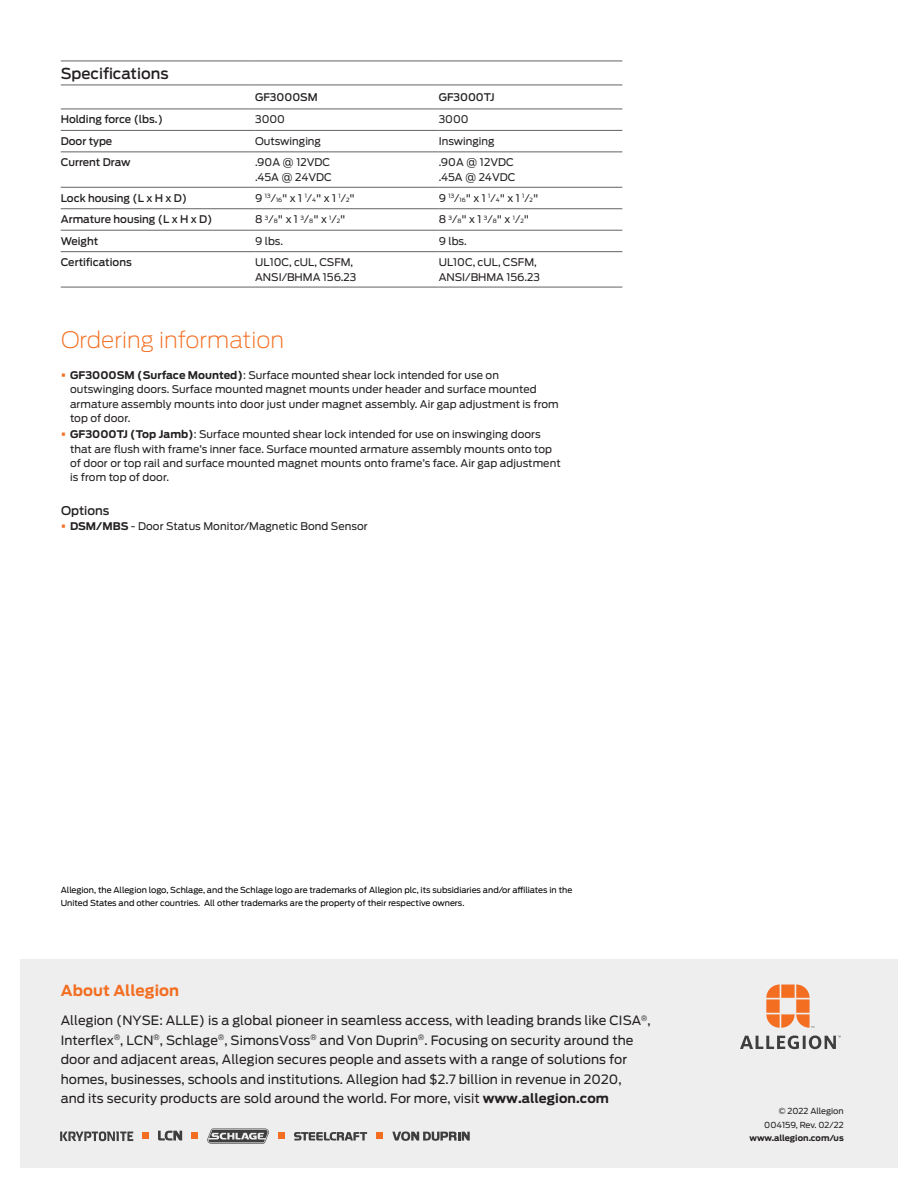
<style>
.page{position:relative;width:918px;height:1188px;background:#fff}
.page>*{position:absolute;margin:0;border:0;box-sizing:border-box;transform-origin:0 0}
.Section_subhead_15_1{font:200 22.5px "Antenna";color:#f36e21}
.Chart_Subhead_10_12{font:500 15px "Antenna";color:#231f20}
.t1{font:700 15px "Antenna";letter-spacing:.01em;color:#f36e21}
.t2{font:12.75px/19.5px "Antenna";letter-spacing:.005em;color:#231f20}
.Options_Subhead_7_10{font:500 12px "Antenna";color:#231f20}
.Chart_text_7_10pt{font:10.5px/14.2px "Antenna";letter-spacing:.005em;color:#231f20}
.Chart_Subhead_7_10pt{font:500 10.5px "Antenna";color:#231f20}
.Legal_5_5_9pt{font:8.25px/13.5px "Antenna";color:#000}
.Back_cover_informati{font:8.25px "Antenna";color:#231f20}
.Back_cover_informati-2{font:700 8.25px "Antenna";color:#231f20}
.s1{font-size:5.7px}
.s2{color:#f36e21}
.s3{font-weight:700}
</style>
<div class="page">
<div style="left:20px;top:959px;width:878px;height:209px;background:#eeeeef"></div>
<svg style="left:158px;top:1131px;width:24px;height:10px"></svg>
<div style="left:142px;top:1133px;width:7px;height:6px;background:#f36e21"></div>
<svg style="left:192px;top:1133px;width:6px;height:6px"></svg>
<svg style="left:392px;top:1131px;width:78px;height:10px"></svg>
<svg style="left:207px;top:1129px;width:62px;height:15px"></svg>
<svg style="left:294px;top:1132px;width:73px;height:9px"></svg>
<div style="left:278px;top:1133px;width:7px;height:6px;background:#f36e21"></div>
<svg style="left:377px;top:1133px;width:6px;height:6px"></svg>
<svg style="left:60px;top:1131px;width:73px;height:10px"></svg>
<svg style="left:766px;top:985px;width:48px;height:43px"></svg>
<svg style="left:740px;top:1036px;width:101px;height:13px"></svg>
<hr style="left:61px;top:61px;width:194px;height:1px;background:#636366">
<hr style="left:255px;top:61px;width:184px;height:1px;background:#636366">
<hr style="left:439px;top:61px;width:183px;height:1px;background:#636366">
<hr style="left:61px;top:85px;width:194px;height:1px;background:#636366">
<hr style="left:255px;top:85px;width:184px;height:1px;background:#636366">
<hr style="left:439px;top:85px;width:183px;height:1px;background:#636366">
<hr style="left:61px;top:109px;width:194px;height:1px;background:#636366">
<hr style="left:255px;top:109px;width:184px;height:1px;background:#636366">
<hr style="left:439px;top:109px;width:183px;height:1px;background:#636366">
<hr style="left:61px;top:130px;width:194px;height:1px;background:#636366">
<hr style="left:255px;top:130px;width:184px;height:1px;background:#636366">
<hr style="left:439px;top:130px;width:183px;height:1px;background:#636366">
<hr style="left:61px;top:152px;width:194px;height:1px;background:#636366">
<hr style="left:255px;top:152px;width:184px;height:1px;background:#636366">
<hr style="left:439px;top:152px;width:183px;height:1px;background:#636366">
<hr style="left:61px;top:187px;width:194px;height:1px;background:#636366">
<hr style="left:255px;top:187px;width:184px;height:1px;background:#636366">
<hr style="left:439px;top:187px;width:183px;height:1px;background:#636366">
<hr style="left:61px;top:208px;width:194px;height:1px;background:#636366">
<hr style="left:255px;top:208px;width:184px;height:1px;background:#636366">
<hr style="left:439px;top:208px;width:183px;height:1px;background:#636366">
<hr style="left:61px;top:230px;width:194px;height:1px;background:#636366">
<hr style="left:255px;top:230px;width:184px;height:1px;background:#636366">
<hr style="left:439px;top:230px;width:183px;height:1px;background:#636366">
<hr style="left:61px;top:251px;width:194px;height:1px;background:#636366">
<hr style="left:255px;top:251px;width:184px;height:1px;background:#636366">
<hr style="left:439px;top:251px;width:183px;height:1px;background:#636366">
<hr style="left:61px;top:287px;width:194px;height:1px;background:#636366">
<hr style="left:255px;top:287px;width:184px;height:1px;background:#636366">
<hr style="left:439px;top:287px;width:183px;height:1px;background:#636366">
<p class="Chart_Subhead_10_12" style="left:61px;top:63px;width:109px">Specifications</p>
<p class="Chart_Subhead_7_10pt" style="left:255px;top:90px;width:64px">GF3000SM</p>
<p class="Chart_Subhead_7_10pt" style="left:439px;top:90px;width:57px">GF3000TJ</p>
<p class="Chart_Subhead_7_10pt" style="left:61px;top:112px;width:104px">Holding force (lbs.)</p>
<p class="Chart_text_7_10pt" style="left:255px;top:112px;width:31px">3000</p>
<p class="Chart_text_7_10pt" style="left:439px;top:112px;width:31px">3000</p>
<p class="Chart_Subhead_7_10pt" style="left:61px;top:134px;width:53px">Door type</p>
<p class="Chart_text_7_10pt" style="left:255px;top:134px;width:67px">Outswinging</p>
<p class="Chart_text_7_10pt" style="left:439px;top:134px;width:57px">Inswinging</p>
<p class="Chart_Subhead_7_10pt" style="left:61px;top:155px;width:71px">Current Draw</p>
<p class="Chart_text_7_10pt" style="left:255px;top:155px;width:78px;line-height:15px">.90A @ 12VDC .45A @ 24VDC</p>
<p class="Chart_text_7_10pt" style="left:439px;top:155px;width:78px;line-height:15px">.90A @ 12VDC .45A @ 24VDC</p>
<p class="Chart_Subhead_7_10pt" style="left:61px;top:191px;width:128px">Lock housing (L x H x D)</p>
<p class="Chart_text_7_10pt" style="left:255px;top:191px;width:101px">9 <sup>13</sup>⁄<span class="s1">16</span>" x 1 <sup>1</sup>⁄<span class="s1">4</span>" x 1 <sup>1</sup>⁄<span class="s1">2</span>"</p>
<p class="Chart_text_7_10pt" style="left:439px;top:191px;width:101px">9 <sup>13</sup>⁄<span class="s1">16</span>" x 1 <sup>1</sup>⁄<span class="s1">4</span>" x 1 <sup>1</sup>⁄<span class="s1">2</span>"</p>
<p class="Chart_Subhead_7_10pt" style="left:61px;top:212px;width:153px">Armature housing (L x H x D)</p>
<p class="Chart_text_7_10pt" style="left:255px;top:212px;width:92px">8 <sup>3</sup>⁄<span class="s1">8</span>" x 1 <sup>3</sup>⁄<span class="s1">8</span>" x <sup>1</sup>⁄<span class="s1">2</span>"</p>
<p class="Chart_text_7_10pt" style="left:439px;top:212px;width:92px">8 <sup>3</sup>⁄<span class="s1">8</span>" x 1 <sup>3</sup>⁄<span class="s1">8</span>" x <sup>1</sup>⁄<span class="s1">2</span>"</p>
<p class="Chart_Subhead_7_10pt" style="left:61px;top:234px;width:39px">Weight</p>
<p class="Chart_text_7_10pt" style="left:255px;top:233px;width:30px">9 lbs.</p>
<p class="Chart_text_7_10pt" style="left:439px;top:233px;width:30px">9 lbs.</p>
<p class="Chart_Subhead_7_10pt" style="left:61px;top:255px;width:73px">Certifications</p>
<p class="Chart_text_7_10pt" style="left:255px;top:255px;width:103px;line-height:15px">UL10C, cUL, CSFM,<br>ANSI/BHMA 156.23</p>
<p class="Chart_text_7_10pt" style="left:439px;top:255px;width:103px;line-height:15px">UL10C, cUL, CSFM,<br>ANSI/BHMA 156.23</p>
<p class="Section_subhead_15_1" style="left:61px;top:326px;width:224px">Ordering information</p>
<p class="Chart_text_7_10pt" style="left:70px;top:368px;width:490px;text-indent:-9px"><span class="s2">▪</span> <span class="s3">GF3000SM (Surface Mounted)</span>: Surface mounted shear lock intended for use on outswinging doors. Surface mounted magnet mounts under header and surface mounted armature assembly mounts into door just under magnet assembly. Air gap adjustment is from top of door.</p>
<p class="Chart_text_7_10pt" style="left:70px;top:427px;width:492px;text-indent:-9px"><span class="s2">▪</span> <span class="s3">GF3000TJ (Top Jamb)</span>: Surface mounted shear lock intended for use on inswinging doors that are flush with frame’s inner face. Surface mounted armature assembly mounts onto top of door or top rail and surface mounted magnet mounts onto frame’s face. Air gap adjustment is from top of door.</p>
<p class="Options_Subhead_7_10" style="left:61px;top:503px;width:50px">Options</p>
<p class="Chart_text_7_10pt" style="left:61px;top:518px;width:308px"><span class="s2">▪</span> <span class="s3">DSM/MBS</span> - Door Status Monitor/Magnetic Bond Sensor</p>
<p class="Legal_5_5_9pt" style="left:61px;top:883px;width:513px">Allegion, the Allegion logo, Schlage, and the Schlage logo are trademarks of Allegion plc, its subsidiaries and/or affiliates in the<br>United States and other countries. All other trademarks are the property of their respective owners.</p>
<h2 class="t1" style="left:61px;top:981px;width:120px">About Allegion</h2>
<p class="t2" style="left:61px;top:1011px;width:591px">Allegion (NYSE: ALLE) is a global pioneer in seamless access, with leading brands like CISA<sup>®</sup>, Interflex<sup>®</sup>, LCN<sup>®</sup>, Schlage<sup>®</sup>, SimonsVoss<sup>®</sup> and Von Duprin<sup>®</sup>. Focusing on security around the door and adjacent areas, Allegion secures people and assets with a range of solutions for homes, businesses, schools and institutions. Allegion had $2.7 billion in revenue in 2020,<br>and its security products are sold around the world. For more, visit <span class="s3">www.allegion.com</span></p>
<p class="Back_cover_informati" style="left:779px;top:1106px;width:67px">© 2022 Allegion</p>
<p class="Back_cover_informati" style="left:764px;top:1119px;width:81px">004159, Rev. 02/22</p>
<p class="Back_cover_informati-2" style="left:749px;top:1132px;width:96px">www.allegion.com/us</p>
</div>
